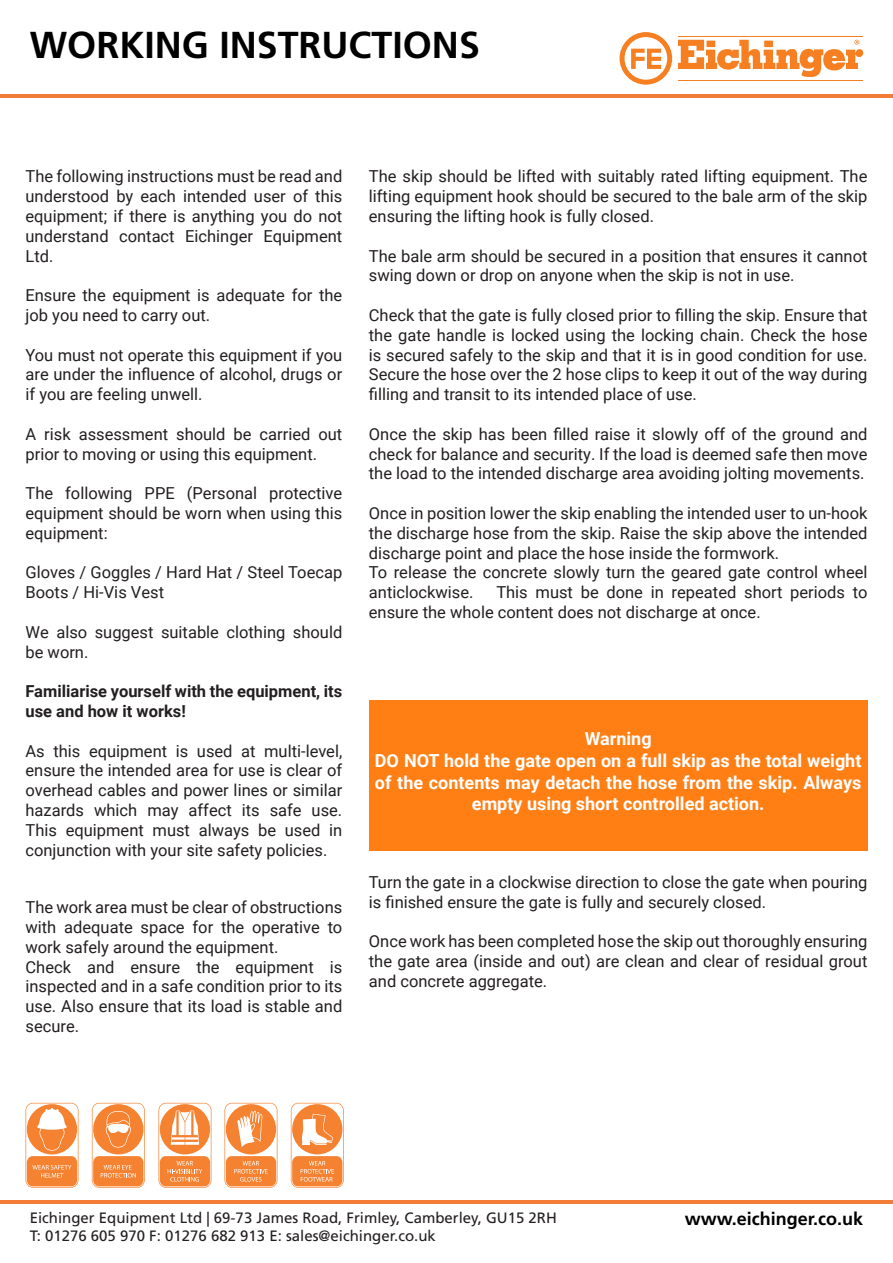
<style>
.page{position:relative;width:893px;height:1263px;background:#fff}
.page>*{position:absolute;margin:0;border:0;box-sizing:border-box;transform-origin:0 0}
.t1{font:700 37.5px "Frutiger LT Std";color:#000}
.t2{font:700 18px/21.6px "Roboto";color:#fff;text-align:center}
.t3{font:700 18px "Frutiger LT Std";color:#000}
.t4{font:16.5px/19.8px "Roboto";color:#231f20;text-align:justify}
.t5{font:700 16.5px/19.8px "Roboto";color:#231f20}
.t6{font:15px "Frutiger LT Std";color:#231f20}
</style>
<div class="page">
<svg style="left:291px;top:1103px;width:53px;height:85px"></svg>
<svg style="left:224px;top:1103px;width:53px;height:85px"></svg>
<svg style="left:92px;top:1103px;width:53px;height:85px"></svg>
<svg style="left:26px;top:1103px;width:52px;height:85px"></svg>
<svg style="left:158px;top:1103px;width:53px;height:85px"></svg>
<div style="left:369px;top:700px;width:498px;height:151px;background:#ff7f15"></div>
<hr style="left:0;top:94px;width:893px;height:3px;background:#f37d36">
<svg style="left:620px;top:32px;width:52px;height:53px"></svg>
<hr style="left:678px;top:80px;width:185px;height:1px;background:#f57f21">
<hr style="left:678px;top:36px;width:185px;height:1px;background:#f57f21">
<svg style="left:678px;top:40px;width:185px;height:37px"></svg>
<hr style="left:0;top:1200px;width:893px;height:3px;background:#f37d36">
<p class="t1" style="left:30px;top:23px;width:452px">WORKING INSTRUCTIONS</p>
<p class="t4" style="left:26px;top:166px;width:318px">The following instructions must be read and understood by each intended user of this equipment; if there is anything you do not understand contact Eichinger Equipment Ltd.</p>
<p class="t4" style="left:26px;top:285px;width:318px">Ensure the equipment is adequate for the job you need to carry out.</p>
<p class="t4" style="left:26px;top:344px;width:318px">You must not operate this equipment if you are under the influence of alcohol, drugs or if you are feeling unwell.</p>
<p class="t4" style="left:26px;top:423px;width:318px">A risk assessment should be carried out prior to moving or using this equipment.</p>
<p class="t4" style="left:26px;top:483px;width:318px">The following PPE (Personal protective equipment should be worn when using this equipment:</p>
<p class="t4" style="left:26px;top:562px;width:318px">Gloves / Goggles / Hard Hat / Steel Toecap<br>Boots / Hi-Vis Vest</p>
<p class="t4" style="left:26px;top:621px;width:318px">We also suggest suitable clothing should be worn.</p>
<p class="t5" style="left:26px;top:681px;width:318px">Familiarise yourself with the equipment, its use and how it works!</p>
<p class="t4" style="left:26px;top:740px;width:318px">As this equipment is used at multi-level, ensure the intended area for use is clear of overhead cables and power lines or similar hazards which may affect its safe use.<br>This equipment must always be used in conjunction with your site safety policies.</p>
<p class="t4" style="left:26px;top:897px;width:318px">The work area must be clear of obstructions with adequate space for the operative to work safely around the equipment.</p>
<p class="t4" style="left:26px;top:956px;width:318px">Check and ensure the equipment is inspected and in a safe condition prior to its use. Also ensure that its load is stable and secure.</p>
<p class="t4" style="left:369px;top:166px;width:500px">The skip should be lifted with suitably rated lifting equipment. The lifting equipment hook should be secured to the bale arm of the skip ensuring the lifting hook is fully closed.</p>
<p class="t4" style="left:369px;top:245px;width:500px">The bale arm should be secured in a position that ensures it cannot swing down or drop on anyone when the skip is not in use.</p>
<p class="t4" style="left:369px;top:305px;width:500px">Check that the gate is fully closed prior to filling the skip. Ensure that the gate handle is locked using the locking chain. Check the hose is secured safely to the skip and that it is in good condition for use.<br>Secure the hose over the 2 hose clips to keep it out of the way during filling and transit to its intended place of use.</p>
<p class="t4" style="left:369px;top:423px;width:500px">Once the skip has been filled raise it slowly off of the ground and check for balance and security. If the load is deemed safe then move the load to the intended discharge area avoiding jolting movements.</p>
<p class="t4" style="left:369px;top:503px;width:500px">Once in position lower the skip enabling the intended user to un-hook the discharge hose from the skip. Raise the skip above the intended discharge point and place the hose inside the formwork.</p>
<p class="t4" style="left:369px;top:562px;width:500px">To release the concrete slowly turn the geared gate control wheel anticlockwise.</p>
<p class="t4" style="left:369px;top:582px;width:500px;text-indent:127px">This must be done in repeated short periods to ensure the whole content does not discharge at once.</p>
<p class="t2" style="left:585px;top:727px;width:68px">Warning</p>
<p class="t2" style="left:375px;top:749px;width:488px">DO NOT hold the gate open on a full skip as the total weight of the contents may detach the hose from the skip. Always empty using short controlled action.</p>
<p class="t4" style="left:369px;top:871px;width:500px">Turn the gate in a clockwise direction to close the gate when pouring is finished ensure the gate is fully and securely closed.</p>
<p class="t4" style="left:369px;top:931px;width:500px">Once work has been completed hose the skip out thoroughly ensuring the gate area (inside and out) are clean and clear of residual grout and concrete aggregate.</p>
<p class="t6" style="left:30px;top:1208px;width:529px">Eichinger Equipment Ltd | 69-73 James Road, Frimley, Camberley, GU15 2RH</p>
<p class="t6" style="left:30px;top:1226px;width:408px">T: 01276 605 970 F: 01276 682 913 E: sales@eichinger.co.uk</p>
<p class="t3" style="left:685px;top:1208px;width:180px">www.eichinger.co.uk</p>
</div>
